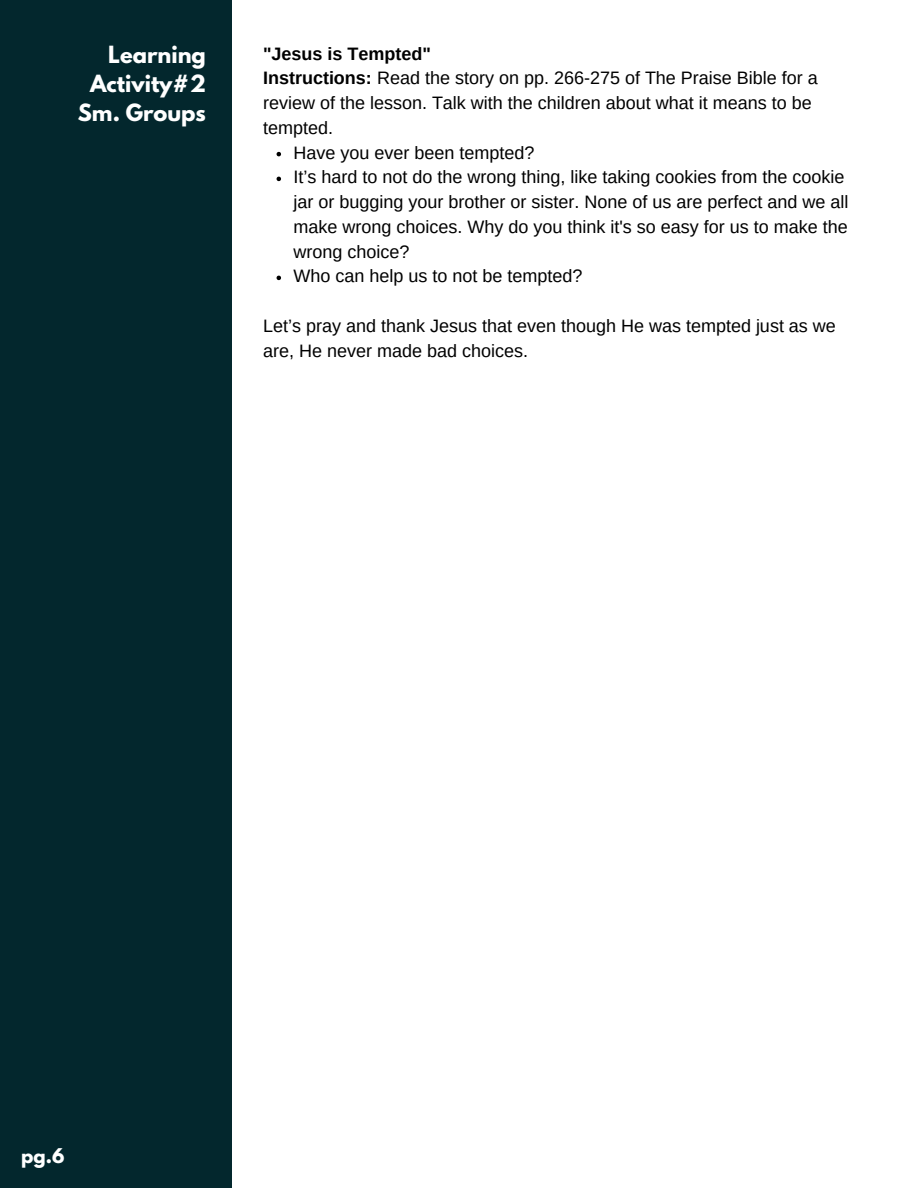
<style>
.page{position:relative;width:918px;height:1188px;background:#fff}
.page>*{position:absolute;margin:0;border:0;box-sizing:border-box;transform-origin:0 0}
.t1{font:700 21px "League Spartan";color:#fff}
.t2{font:18px/24.8px "Arimo";color:#000}
.t3{font:700 18px "Arimo";color:#000}
.t4{font:700 18px "League Spartan";color:#fff}
.s1{font-weight:700}
</style>
<div class="page">
<div style="left:0;top:0;width:231px;height:1188px;background:#03272d"></div>
<svg style="left:277px;top:152px;width:4px;height:4px"></svg>
<svg style="left:277px;top:177px;width:4px;height:4px"></svg>
<svg style="left:277px;top:276px;width:4px;height:4px"></svg>
<p class="t1" style="left:108px;top:44px;width:99px">Learning</p>
<p class="t1" style="left:90px;top:73px;width:117px">Activity#2</p>
<p class="t1" style="left:78px;top:102px;width:129px">Sm. Groups</p>
<p class="t3" style="left:263px;top:43px;width:169px">"Jesus is Tempted"</p>
<p class="t2" style="left:263px;top:66px;width:556px"><span class="s1">Instructions:</span> Read the story on pp. 266-275 of The Praise Bible for a review of the lesson. Talk with the children about what it means to be tempted.</p>
<p class="t2" style="left:294px;top:140px;width:243px">Have you ever been tempted?</p>
<p class="t2" style="left:294px;top:165px;width:556px">It’s hard to not do the wrong thing, like taking cookies from the cookie jar or bugging your brother or sister. None of us are perfect and we all make wrong choices. Why do you think it's so easy for us to make the wrong choice?</p>
<p class="t2" style="left:294px;top:264px;width:290px">Who can help us to not be tempted?</p>
<p class="t2" style="left:263px;top:313px;width:574px">Let’s pray and thank Jesus that even though He was tempted just as we are, He never made bad choices.</p>
<p class="t4" style="left:21px;top:1146px;width:45px">pg.6</p>
</div>
